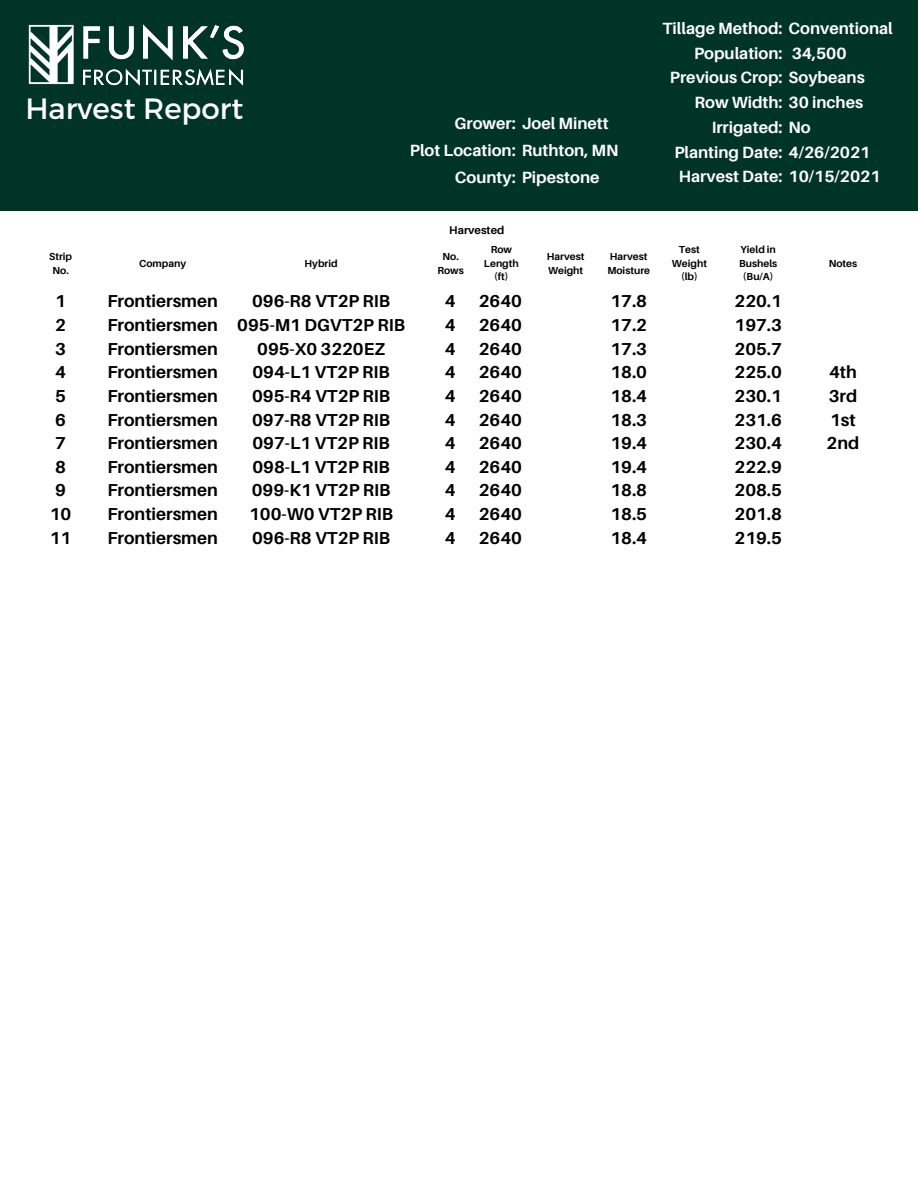
<style>
.page{position:relative;width:918px;height:1188px;background:#fff}
.page>*{position:absolute;margin:0;border:0;box-sizing:border-box;transform-origin:0 0}
.t1{font:29.4px "Montserrat";color:#fff}
.t2{font:700 17.25px "Aileron";color:#000}
.t3{font:700 16.35px "Aileron";color:#fff}
.t4{font:700 11.25px "Aileron";color:#000}
.t5{font:700 10.2px/13.5px "Aileron";color:#000;text-align:center}
</style>
<div class="page">
<div style="left:0;top:0;width:918px;height:210px;background:#003425"></div>
<img style="left:84px;top:25px;width:159px;height:60px">
<img style="left:28px;top:24px;width:46px;height:61px">
<p class="t1" style="left:25px;top:90px;width:220px">Harvest Report</p>
<p class="t3" style="left:455px;top:113px;width:156px">Grower: Joel Minett</p>
<p class="t3" style="left:410px;top:140px;width:210px">Plot Location: Ruthton, MN</p>
<p class="t3" style="left:455px;top:167px;width:146px">County: Pipestone</p>
<p class="t4" style="left:449px;top:223px;width:57px">Harvested</p>
<p class="t3" style="left:662px;top:18px;width:232px">Tillage Method: Conventional</p>
<p class="t3" style="left:694px;top:43px;width:90px">Population:</p>
<p class="t3" style="left:670px;top:68px;width:196px">Previous Crop: Soybeans</p>
<p class="t3" style="left:695px;top:92px;width:170px">Row Width: 30 inches</p>
<p class="t3" style="left:712px;top:117px;width:101px">Irrigated: No</p>
<p class="t3" style="left:674px;top:142px;width:198px">Planting Date: 4/26/2021</p>
<p class="t3" style="left:679px;top:167px;width:203px">Harvest Date: 10/15/2021</p>
<p class="t3" style="left:792px;top:43px;width:56px">34,500</p>
<p class="t5" style="left:49px;top:249px;width:24px">Strip<br>No.</p>
<p class="t5" style="left:139px;top:256px;width:49px">Company</p>
<p class="t5" style="left:305px;top:256px;width:35px">Hybrid</p>
<p class="t5" style="left:547px;top:249px;width:39px;text-align:left">Harvest<br>Weight</p>
<p class="t5" style="left:607px;top:249px;width:44px;text-align:left">Harvest<br>Moisture</p>
<p class="t5" style="left:672px;top:243px;width:37px">Test<br>Weight</p>
<p class="t5" style="left:681px;top:270px;width:18px">(lb)</p>
<p class="t5" style="left:437px;top:249px;width:28px">No.<br>Rows</p>
<p class="t5" style="left:484px;top:243px;width:36px">Row<br>Length (ft)</p>
<p class="t2" style="left:55px;top:291px;width:12px">1</p>
<p class="t2" style="left:55px;top:314px;width:12px">2</p>
<p class="t2" style="left:55px;top:338px;width:12px">3</p>
<p class="t2" style="left:55px;top:362px;width:12px">4</p>
<p class="t2" style="left:55px;top:385px;width:12px">5</p>
<p class="t2" style="left:55px;top:409px;width:12px">6</p>
<p class="t2" style="left:55px;top:432px;width:12px">7</p>
<p class="t2" style="left:55px;top:456px;width:12px">8</p>
<p class="t2" style="left:55px;top:480px;width:12px">9</p>
<p class="t2" style="left:50px;top:503px;width:23px">10</p>
<p class="t2" style="left:50px;top:527px;width:23px">11</p>
<p class="t2" style="left:107px;top:291px;width:112px">Frontiersmen</p>
<p class="t2" style="left:107px;top:314px;width:112px">Frontiersmen</p>
<p class="t2" style="left:107px;top:338px;width:112px">Frontiersmen</p>
<p class="t2" style="left:107px;top:362px;width:112px">Frontiersmen</p>
<p class="t2" style="left:107px;top:385px;width:112px">Frontiersmen</p>
<p class="t2" style="left:107px;top:409px;width:112px">Frontiersmen</p>
<p class="t2" style="left:107px;top:432px;width:112px">Frontiersmen</p>
<p class="t2" style="left:107px;top:456px;width:112px">Frontiersmen</p>
<p class="t2" style="left:107px;top:480px;width:112px">Frontiersmen</p>
<p class="t2" style="left:107px;top:503px;width:112px">Frontiersmen</p>
<p class="t2" style="left:107px;top:527px;width:112px">Frontiersmen</p>
<p class="t2" style="left:252px;top:291px;width:140px">096-R8 VT2P RIB</p>
<p class="t2" style="left:237px;top:314px;width:169px">095-M1 DGVT2P RIB</p>
<p class="t2" style="left:257px;top:338px;width:129px">095-X0 3220EZ</p>
<p class="t2" style="left:253px;top:362px;width:139px">094-L1 VT2P RIB</p>
<p class="t2" style="left:252px;top:385px;width:140px">095-R4 VT2P RIB</p>
<p class="t2" style="left:252px;top:409px;width:140px">097-R8 VT2P RIB</p>
<p class="t2" style="left:253px;top:432px;width:139px">097-L1 VT2P RIB</p>
<p class="t2" style="left:253px;top:456px;width:139px">098-L1 VT2P RIB</p>
<p class="t2" style="left:252px;top:480px;width:140px">099-K1 VT2P RIB</p>
<p class="t2" style="left:249px;top:503px;width:145px">100-W0 VT2P RIB</p>
<p class="t2" style="left:252px;top:527px;width:140px">096-R8 VT2P RIB</p>
<p class="t2" style="left:445px;top:291px;width:12px">4</p>
<p class="t2" style="left:445px;top:314px;width:12px">4</p>
<p class="t2" style="left:445px;top:338px;width:12px">4</p>
<p class="t2" style="left:445px;top:362px;width:12px">4</p>
<p class="t2" style="left:445px;top:385px;width:12px">4</p>
<p class="t2" style="left:445px;top:409px;width:12px">4</p>
<p class="t2" style="left:445px;top:432px;width:12px">4</p>
<p class="t2" style="left:445px;top:456px;width:12px">4</p>
<p class="t2" style="left:445px;top:480px;width:12px">4</p>
<p class="t2" style="left:445px;top:503px;width:12px">4</p>
<p class="t2" style="left:445px;top:527px;width:12px">4</p>
<p class="t2" style="left:479px;top:291px;width:45px">2640</p>
<p class="t2" style="left:479px;top:314px;width:45px">2640</p>
<p class="t2" style="left:479px;top:338px;width:45px">2640</p>
<p class="t2" style="left:479px;top:362px;width:45px">2640</p>
<p class="t2" style="left:479px;top:385px;width:45px">2640</p>
<p class="t2" style="left:479px;top:409px;width:45px">2640</p>
<p class="t2" style="left:479px;top:432px;width:45px">2640</p>
<p class="t2" style="left:479px;top:456px;width:45px">2640</p>
<p class="t2" style="left:479px;top:480px;width:45px">2640</p>
<p class="t2" style="left:479px;top:503px;width:45px">2640</p>
<p class="t2" style="left:479px;top:527px;width:45px">2640</p>
<p class="t2" style="left:610px;top:291px;width:38px">17.8</p>
<p class="t2" style="left:610px;top:314px;width:38px">17.2</p>
<p class="t2" style="left:610px;top:338px;width:38px">17.3</p>
<p class="t2" style="left:610px;top:362px;width:38px">18.0</p>
<p class="t2" style="left:610px;top:385px;width:38px">18.4</p>
<p class="t2" style="left:610px;top:409px;width:38px">18.3</p>
<p class="t2" style="left:610px;top:432px;width:38px">19.4</p>
<p class="t2" style="left:610px;top:456px;width:38px">19.4</p>
<p class="t2" style="left:610px;top:480px;width:38px">18.8</p>
<p class="t2" style="left:610px;top:503px;width:38px">18.5</p>
<p class="t2" style="left:610px;top:527px;width:38px">18.4</p>
<p class="t5" style="left:739px;top:243px;width:40px;text-align:left">Yield in<br>Bushels</p>
<p class="t5" style="left:743px;top:270px;width:32px">(Bu/A)</p>
<p class="t2" style="left:735px;top:291px;width:49px">220.1</p>
<p class="t2" style="left:735px;top:314px;width:49px">197.3</p>
<p class="t2" style="left:735px;top:338px;width:49px">205.7</p>
<p class="t2" style="left:735px;top:362px;width:49px">225.0</p>
<p class="t2" style="left:735px;top:385px;width:49px">230.1</p>
<p class="t2" style="left:735px;top:409px;width:49px">231.6</p>
<p class="t2" style="left:735px;top:432px;width:49px">230.4</p>
<p class="t2" style="left:735px;top:456px;width:49px">222.9</p>
<p class="t2" style="left:735px;top:480px;width:49px">208.5</p>
<p class="t2" style="left:735px;top:503px;width:49px">201.8</p>
<p class="t2" style="left:735px;top:527px;width:49px">219.5</p>
<p class="t5" style="left:829px;top:256px;width:30px">Notes</p>
<p class="t2" style="left:829px;top:362px;width:29px">4th</p>
<p class="t2" style="left:829px;top:385px;width:30px">3rd</p>
<p class="t2" style="left:830px;top:409px;width:27px">1st</p>
<p class="t2" style="left:827px;top:432px;width:34px">2nd</p>
</div>
